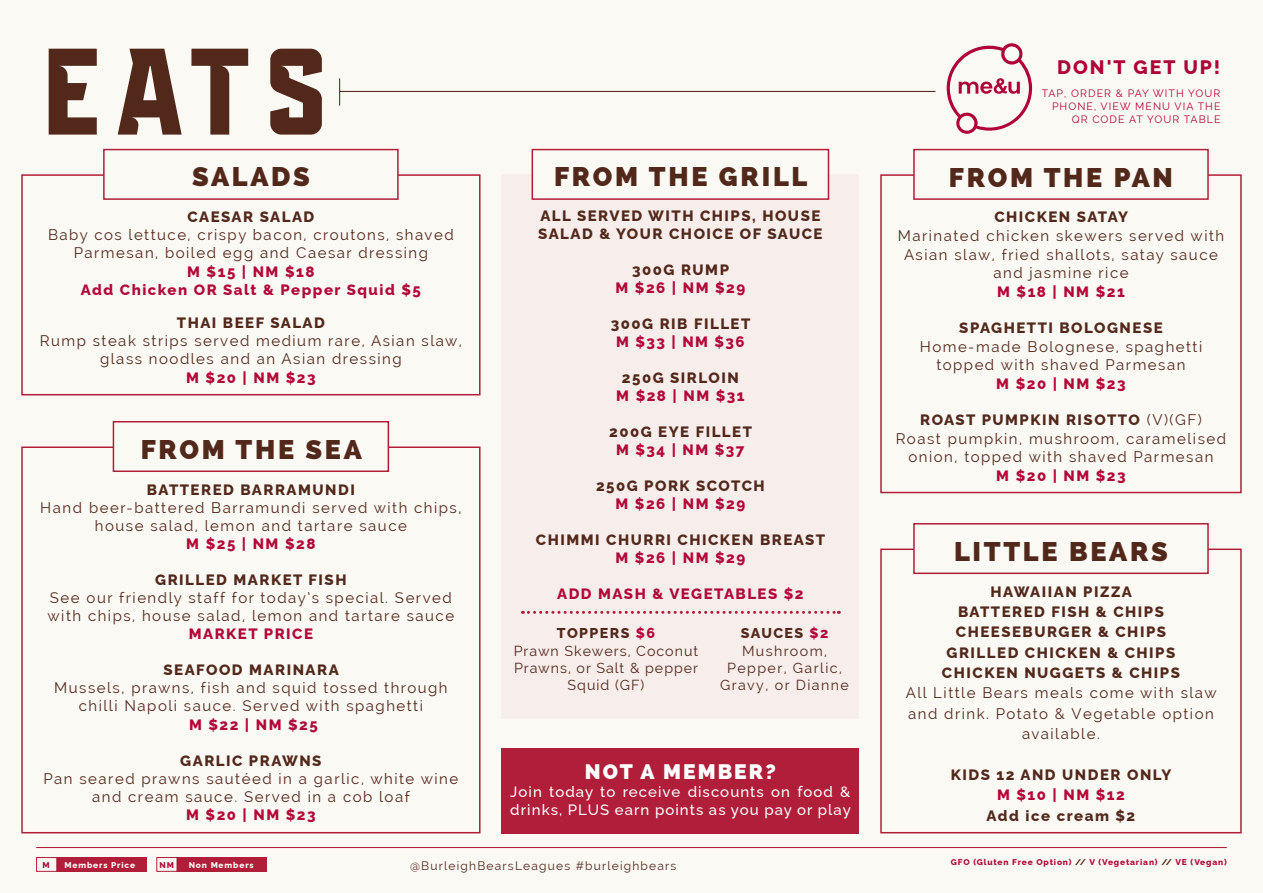
<style>
.page{position:relative;width:1263px;height:893px;background:#fbf9f4}
.page>*{position:absolute;margin:0;border:0;box-sizing:border-box;transform-origin:0 0}
.t1{font:122.7px "Jawbreak Sans Cut";color:#52281b}
.HEADINGS{font:800 27px "Raleway";letter-spacing:.1em;color:#52281b}
.Item_descriptions{font:800 21px "Raleway";letter-spacing:.1em;color:#fff}
.t2{font:800 19.5px "Raleway";letter-spacing:.1em;color:#af0336}
.Item_descriptions-2{font:15px/18.1px "Raleway";letter-spacing:.1em;color:#52281b;text-align:center}
.Item_descriptions-3{font:800 15px/18px "Raleway";letter-spacing:.1em;color:#52281b;text-align:center}
.Item_descriptions-4{font:800 15px/18px "Raleway";letter-spacing:.1em;color:#b20838;text-align:center}
.Item_descriptions-5{font:500 15px/18px "Raleway";letter-spacing:.07em;color:#fff}
.Item_descriptions-6{font:800 15px "Raleway";letter-spacing:.1em;color:#53291d}
.Item_descriptions-7{font:14.25px/17.1px "Raleway";letter-spacing:.07em;color:#52281b;text-align:center}
.Item_descriptions-8{font:14.25px/17.1px "Raleway";letter-spacing:.1em;color:#52281b;text-align:center}
.t3{font:12px "Raleway";letter-spacing:.1em;color:#52281b}
.t4{font:10.5px/12.6px "Raleway";letter-spacing:.1em;color:#af0336;text-align:right}
.t5{font:800 8.4px "Raleway";letter-spacing:.1em;color:#b20838}
.t6{font:800 8.4px "Raleway";letter-spacing:.1em;color:#fbf9f4}
.s1{font-weight:800}
.s2{font-weight:800;color:#b20838}
.s3{color:#52281b}
.s4{color:#b20838}
</style>
<div class="page">
<hr style="left:340px;top:91px;width:595px;height:1px;background:#52281b">
<svg style="left:339px;top:78px;width:1px;height:28px"></svg>
<hr style="left:36px;top:847px;width:1191px;height:1px;background:#b01e39">
<div style="left:57px;top:857px;width:90px;height:15px;background:#b01e39"></div>
<div style="left:36px;top:857px;width:21px;height:15px;border:1px solid #b01e39"></div>
<div style="left:177px;top:857px;width:90px;height:15px;background:#b01e39"></div>
<div style="left:156px;top:857px;width:21px;height:15px;border:1px solid #b01e39"></div>
<svg style="left:947px;top:43px;width:85px;height:91px"></svg>
<div style="left:21px;top:446px;width:459px;height:387px;border:2px solid #b21e3a"></div>
<div style="left:113px;top:421px;width:276px;height:51px;background:#fbf9f4;border:2px solid #b01e39"></div>
<div style="left:880px;top:174px;width:362px;height:319px;border:2px solid #b21e3a"></div>
<div style="left:880px;top:549px;width:362px;height:284px;border:2px solid #b21e3a"></div>
<div style="left:913px;top:149px;width:296px;height:51px;background:#fbf9f4;border:2px solid #b01e39"></div>
<div style="left:913px;top:523px;width:296px;height:51px;background:#fbf9f4;border:2px solid #b01e39"></div>
<div style="left:502px;top:174px;width:357px;height:545px;background:#f7edeb"></div>
<div style="left:531px;top:149px;width:298px;height:51px;background:#fbf9f4;border:2px solid #b01e39"></div>
<svg style="left:522px;top:611px;width:317px;height:3px"></svg>
<div style="left:21px;top:174px;width:459px;height:221px;border:2px solid #b21e3a"></div>
<div style="left:103px;top:149px;width:296px;height:51px;background:#fbf9f4;border:2px solid #b01e39"></div>
<div style="left:502px;top:748px;width:357px;height:85px;background:#b01e39"></div>
<h1 class="t1" style="left:43px;top:21px;width:287px">EATS</h1>
<p class="HEADINGS" style="left:192px;top:160px;width:119px">SALADS</p>
<p class="Item_descriptions-2" style="left:48px;top:208px;width:407px"><span class="s1">CAESAR SALAD<br></span>Baby cos lettuce, crispy bacon, croutons, shaved<br>Parmesan, boiled egg and Caesar dressing<br><span class="s2">M $15 | NM $18<br>Add Chicken OR Salt &amp; Pepper Squid $5</span></p>
<p class="Item_descriptions-2" style="left:40px;top:314px;width:424px"><span class="s1">THAI BEEF SALAD<br></span>Rump steak strips served medium rare, Asian slaw, glass noodles and an Asian dressing<br><span class="s2">M $20 | NM $23</span></p>
<p class="HEADINGS" style="left:141px;top:434px;width:223px">FROM THE SEA</p>
<p class="Item_descriptions-3" style="left:147px;top:479px;width:209px">BATTERED BARRAMUNDI</p>
<p class="Item_descriptions-2" style="left:40px;top:498px;width:423px">Hand beer-battered Barramundi served with chips, house salad, lemon and tartare sauce</p>
<p class="Item_descriptions-4" style="left:186px;top:533px;width:131px">M $25 | NM $28</p>
<p class="Item_descriptions-2" style="left:48px;top:571px;width:408px"><span class="s1">GRILLED MARKET FISH<br></span>See our friendly staff for today’s special. Served with chips, house salad, lemon and tartare sauce</p>
<p class="Item_descriptions-4" style="left:189px;top:623px;width:126px">MARKET PRICE</p>
<p class="Item_descriptions-3" style="left:163px;top:659px;width:177px">SEAFOOD MARINARA</p>
<p class="Item_descriptions-2" style="left:54px;top:679px;width:395px">Mussels, prawns, fish and squid tossed through chilli Napoli sauce. Served with spaghetti</p>
<p class="Item_descriptions-4" style="left:189px;top:714px;width:130px">M $22 | NM $25</p>
<p class="Item_descriptions-3" style="left:180px;top:750px;width:143px">GARLIC PRAWNS</p>
<p class="Item_descriptions-2" style="left:44px;top:769px;width:416px">Pan seared prawns sautéed in a garlic, white wine and cream sauce. Served in a cob loaf</p>
<p class="Item_descriptions-4" style="left:186px;top:804px;width:131px">M $20 | NM $23</p>
<p class="HEADINGS" style="left:554px;top:160px;width:255px">FROM THE GRILL</p>
<p class="Item_descriptions-3" style="left:538px;top:205px;width:286px;text-align:left">ALL SERVED WITH CHIPS, HOUSE<br>SALAD &amp; YOUR CHOICE OF SAUCE</p>
<p class="Item_descriptions-4" style="left:616px;top:259px;width:131px"><span class="s3">300G RUMP<br></span>M $26 | NM $29</p>
<p class="Item_descriptions-3" style="left:611px;top:313px;width:141px">300G RIB FILLET<br><span class="s4">M $33 | NM $36</span></p>
<p class="Item_descriptions-3" style="left:616px;top:367px;width:130px">250G SIRLOIN<br><span class="s4">M $28 | NM $31</span></p>
<p class="Item_descriptions-3" style="left:609px;top:421px;width:144px">200G EYE FILLET<br><span class="s4">M $34 | NM $37</span></p>
<p class="Item_descriptions-3" style="left:596px;top:475px;width:170px">250G PORK SCOTCH<br><span class="s4">M $26 | NM $29</span></p>
<p class="Item_descriptions-3" style="left:536px;top:529px;width:291px">CHIMMI CHURRI CHICKEN BREAST<br><span class="s4">M $26 | NM $29</span></p>
<p class="Item_descriptions-4" style="left:557px;top:583px;width:248px">ADD MASH &amp; VEGETABLES $2</p>
<p class="Item_descriptions-7" style="left:514px;top:625px;width:186px"><span class="s1">TOPPERS</span> <span class="s2">$6<br></span>Prawn Skewers, Coconut<br>Prawns, or Salt &amp; pepper<br>Squid (GF)</p>
<p class="Item_descriptions-8" style="left:720px;top:625px;width:130px"><span class="s1">SAUCES</span> <span class="s2">$2<br></span>Mushroom,<br>Pepper, Garlic,<br>Gravy, or Dianne</p>
<p class="Item_descriptions" style="left:585px;top:759px;width:193px">NOT A MEMBER?</p>
<p class="Item_descriptions-5" style="left:510px;top:781px;width:342px">Join today to receive discounts on food &amp; drinks, PLUS earn points as you pay or play</p>
<h3 class="t2" style="left:1057px;top:52px;width:165px">DON'T GET UP!</h3>
<p class="t4" style="left:1042px;top:87px;width:180px">TAP, ORDER &amp; PAY WITH YOUR<br>PHONE, VIEW MENU VIA THE<br>QR CODE AT YOUR TABLE</p>
<p class="HEADINGS" style="left:949px;top:162px;width:225px">FROM THE PAN</p>
<p class="Item_descriptions-2" style="left:898px;top:208px;width:328px;line-height:18.6px"><span class="s1">CHICKEN SATAY<br></span>Marinated chicken skewers served with<br>Asian slaw, fried shallots, satay sauce and jasmine rice<br><span class="s2">M $18 | NM $21</span></p>
<p class="Item_descriptions-3" style="left:959px;top:317px;width:205px">SPAGHETTI BOLOGNESE</p>
<p class="Item_descriptions-2" style="left:920px;top:337px;width:284px;line-height:18.6px">Home-made Bolognese, spaghetti topped with shaved Parmesan<br><span class="s2">M $20 | NM $23</span></p>
<p class="Item_descriptions-2" style="left:896px;top:411px;width:332px"><span class="s1">ROAST PUMPKIN RISOTTO</span> (V)(GF)<br>Roast pumpkin, mushroom, caramelised onion, topped with shaved Parmesan<br><span class="s2">M $20 | NM $23</span></p>
<p class="HEADINGS" style="left:954px;top:536px;width:215px">LITTLE BEARS</p>
<p class="Item_descriptions-3" style="left:990px;top:581px;width:143px">HAWAIIAN PIZZA</p>
<p class="Item_descriptions-3" style="left:958px;top:601px;width:207px">BATTERED FISH &amp; CHIPS</p>
<p class="Item_descriptions-3" style="left:956px;top:621px;width:212px">CHEESEBURGER &amp; CHIPS</p>
<p class="Item_descriptions-3" style="left:947px;top:642px;width:230px">GRILLED CHICKEN &amp; CHIPS</p>
<p class="Item_descriptions-3" style="left:942px;top:662px;width:239px">CHICKEN NUGGETS &amp; CHIPS</p>
<p class="Item_descriptions-2" style="left:906px;top:683px;width:312px;line-height:20.4px">All Little Bears meals come with slaw and drink. Potato &amp; Vegetable option available.</p>
<p class="Item_descriptions-3" style="left:951px;top:764px;width:222px">KIDS 12 AND UNDER ONLY</p>
<p class="Item_descriptions-4" style="left:997px;top:784px;width:129px">M $10 | NM $12</p>
<p class="Item_descriptions-6" style="left:987px;top:803px;width:150px">Add ice cream $2</p>
<p class="t5" style="left:43px;top:858px;width:9px">M</p>
<p class="t6" style="left:65px;top:858px;width:72px">Members Price</p>
<p class="t5" style="left:160px;top:858px;width:16px">NM</p>
<p class="t6" style="left:189px;top:858px;width:66px">Non Members</p>
<p class="t5" style="left:951px;top:855px;width:277px">GFO (Gluten Free Option) <span class="s3">//</span> V (Vegetarian) <span class="s3">//</span> VE (Vegan)</p>
<p class="t3" style="left:410px;top:859px;width:268px">@BurleighBearsLeagues #burleighbears</p>
</div>
